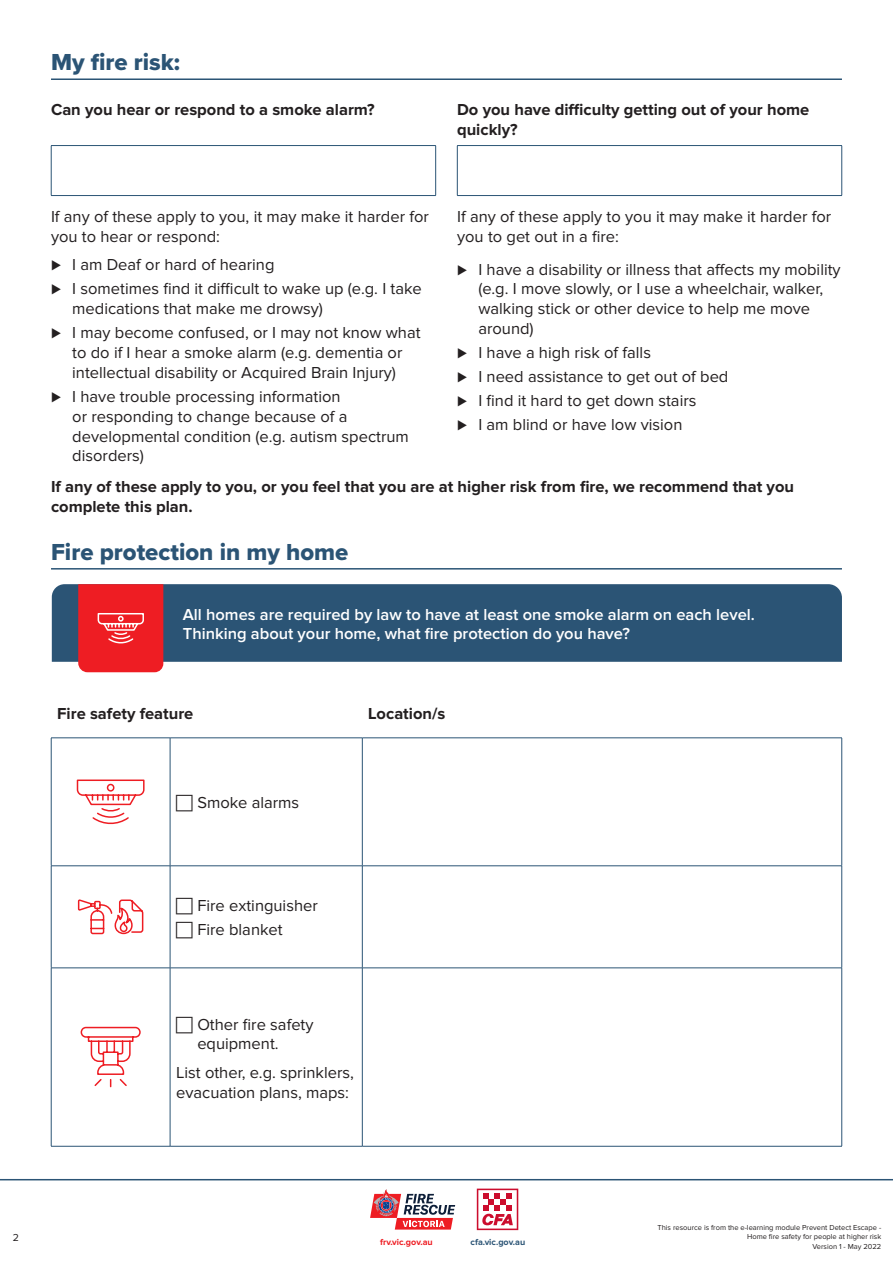
<style>
.page{position:relative;width:893px;height:1263px;background:#fff}
.page>*{position:absolute;margin:0;border:0;box-sizing:border-box;transform-origin:0 0}
.t1{font:24px "Proxima Nova Extrabld";color:#2b5475}
.t2{font:16.5px/19.8px "Proxima Nova";color:#231f20}
.t3{font:700 16.5px/19.8px "Proxima Nova";color:#231f20}
.t4{font:600 16.5px/19.8px "Proxima Nova";color:#fff}
.t5{font:10.5px "Proxima Nova";color:#231f20}
.t6{font:700 9px "Proxima Nova";color:#ee1d23}
.t7{font:700 9px "Proxima Nova";color:#2b5475}
.t8{font:7.5px/9.8px "Proxima Nova";color:#231f20;text-align:right}
</style>
<div class="page">
<hr style="left:51px;top:78px;width:791px;height:2px;background:#2b5475">
<hr style="left:51px;top:145px;width:385px;height:1px;background:#2b5475">
<hr style="left:51px;top:146px;width:1px;height:49px;background:#2b5475">
<hr style="left:435px;top:146px;width:1px;height:49px;background:#2b5475">
<hr style="left:51px;top:195px;width:385px;height:1px;background:#2b5475">
<hr style="left:457px;top:145px;width:385px;height:1px;background:#2b5475">
<hr style="left:457px;top:146px;width:1px;height:49px;background:#2b5475">
<hr style="left:841px;top:146px;width:1px;height:49px;background:#2b5475">
<hr style="left:457px;top:195px;width:385px;height:1px;background:#2b5475">
<hr style="left:51px;top:568px;width:791px;height:1px;background:#2b5475">
<div style="left:52px;top:584px;width:790px;height:78px;background:#2b5475"></div>
<svg style="left:78px;top:584px;width:85px;height:88px;background:#ee292f"></svg>
<hr style="left:51px;top:1146px;width:119px;height:1px;background:#2b5475">
<hr style="left:170px;top:1146px;width:192px;height:1px;background:#2b5475">
<hr style="left:362px;top:1146px;width:480px;height:1px;background:#2b5475">
<hr style="left:51px;top:737px;width:119px;height:1px;background:#2b5475">
<hr style="left:51px;top:738px;width:1px;height:128px;background:#2b5475">
<hr style="left:170px;top:737px;width:192px;height:1px;background:#2b5475">
<hr style="left:170px;top:738px;width:1px;height:128px;background:#2b5475">
<hr style="left:362px;top:737px;width:480px;height:1px;background:#2b5475">
<hr style="left:362px;top:738px;width:1px;height:128px;background:#2b5475">
<hr style="left:841px;top:738px;width:1px;height:128px;background:#2b5475">
<hr style="left:51px;top:865px;width:119px;height:1px;background:#2b5475">
<hr style="left:51px;top:866px;width:1px;height:102px;background:#2b5475">
<hr style="left:170px;top:865px;width:192px;height:1px;background:#2b5475">
<hr style="left:170px;top:866px;width:1px;height:102px;background:#2b5475">
<hr style="left:362px;top:865px;width:480px;height:1px;background:#2b5475">
<hr style="left:362px;top:866px;width:1px;height:102px;background:#2b5475">
<hr style="left:841px;top:866px;width:1px;height:102px;background:#2b5475">
<hr style="left:51px;top:967px;width:119px;height:1px;background:#2b5475">
<hr style="left:51px;top:968px;width:1px;height:178px;background:#2b5475">
<hr style="left:170px;top:967px;width:192px;height:1px;background:#2b5475">
<hr style="left:170px;top:968px;width:1px;height:178px;background:#2b5475">
<hr style="left:362px;top:967px;width:480px;height:1px;background:#2b5475">
<hr style="left:362px;top:968px;width:1px;height:178px;background:#2b5475">
<hr style="left:841px;top:968px;width:1px;height:178px;background:#2b5475">
<svg style="left:76px;top:779px;width:69px;height:46px"></svg>
<svg style="left:77px;top:899px;width:67px;height:36px"></svg>
<svg style="left:80px;top:1026px;width:61px;height:62px"></svg>
<hr style="left:0;top:1179px;width:893px;height:1px;background:#2b5475">
<svg style="left:476px;top:1188px;width:43px;height:43px"></svg>
<svg style="left:477px;top:1188px;width:41px;height:42px"></svg>
<svg style="left:370px;top:1189px;width:85px;height:40px"></svg>
<h1 class="t1" style="left:51px;top:44px;width:131px">My fire risk:</h1>
<p class="t3" style="left:51px;top:101px;width:325px">Can you hear or respond to a smoke alarm?</p>
<p class="t3" style="left:457px;top:101px;width:354px">Do you have difficulty getting out of your home quickly?</p>
<p class="t2" style="left:51px;top:207px;width:379px">If any of these apply to you, it may make it harder for you to hear or respond:</p>
<p class="t2" style="left:51px;top:253px;width:372px;line-height:24px">⊲ I am Deaf or hard of hearing<br>⊲ I sometimes find it difficult to wake up (e.g. I take</p>
<p class="t2" style="left:51px;top:297px;width:371px;line-height:24px;text-indent:21px">medications that make me drowsy)<br>⊲ I may become confused, or I may not know what</p>
<p class="t2" style="left:72px;top:343px;width:332px">to do if I hear a smoke alarm (e.g. dementia or intellectual disability or Acquired Brain Injury)</p>
<p class="t2" style="left:72px;top:387px;width:338px;text-indent:-21px">⊲ I have trouble processing information<br>or responding to change because of a developmental condition (e.g. autism spectrum disorders)</p>
<p class="t2" style="left:457px;top:207px;width:376px">If any of these apply to you it may make it harder for you to get out in a fire:</p>
<p class="t2" style="left:478px;top:259px;width:364px;text-indent:-21px">⊲ I have a disability or illness that affects my mobility (e.g. I move slowly, or I use a wheelchair, walker, walking stick or other device to help me move around)</p>
<p class="t2" style="left:457px;top:341px;width:273px;line-height:24px">⊲ I have a high risk of falls<br>⊲ I need assistance to get out of bed ⊲ I find it hard to get down stairs<br>⊲ I am blind or have low vision</p>
<p class="t3" style="left:51px;top:477px;width:745px">If any of these apply to you, or you feel that you are at higher risk from fire, we recommend that you complete this plan.</p>
<h1 class="t1" style="left:51px;top:534px;width:299px">Fire protection in my home</h1>
<p class="t4" style="left:183px;top:604px;width:573px">All homes are required by law to have at least one smoke alarm on each level.<br>Thinking about your home, what fire protection do you have?</p>
<p class="t3" style="left:57px;top:705px;width:138px">Fire safety feature</p>
<p class="t3" style="left:368px;top:705px;width:79px">Location/s</p>
<p class="t2" style="left:197px;top:793px;width:103px">Smoke alarms</p>
<p class="t2" style="left:197px;top:894px;width:122px;line-height:24px">Fire extinguisher<br>Fire blanket</p>
<p class="t2" style="left:197px;top:1014px;width:118px">Other fire safety equipment.</p>
<p class="t2" style="left:176px;top:1062px;width:179px">List other, e.g. sprinklers, evacuation plans, maps:</p>
<p class="t5" style="left:13px;top:1231px;width:8px">2</p>
<p class="t6" style="left:380px;top:1237px;width:54px">frv.vic.gov.au</p>
<p class="t7" style="left:471px;top:1237px;width:56px">cfa.vic.gov.au</p>
<p class="t8" style="left:657px;top:1222px;width:225px">This resource is from the e-learning module Prevent Detect Escape -<br>Home fire safety for people at higher risk<br>Version 1 - May 2022</p>
</div>
